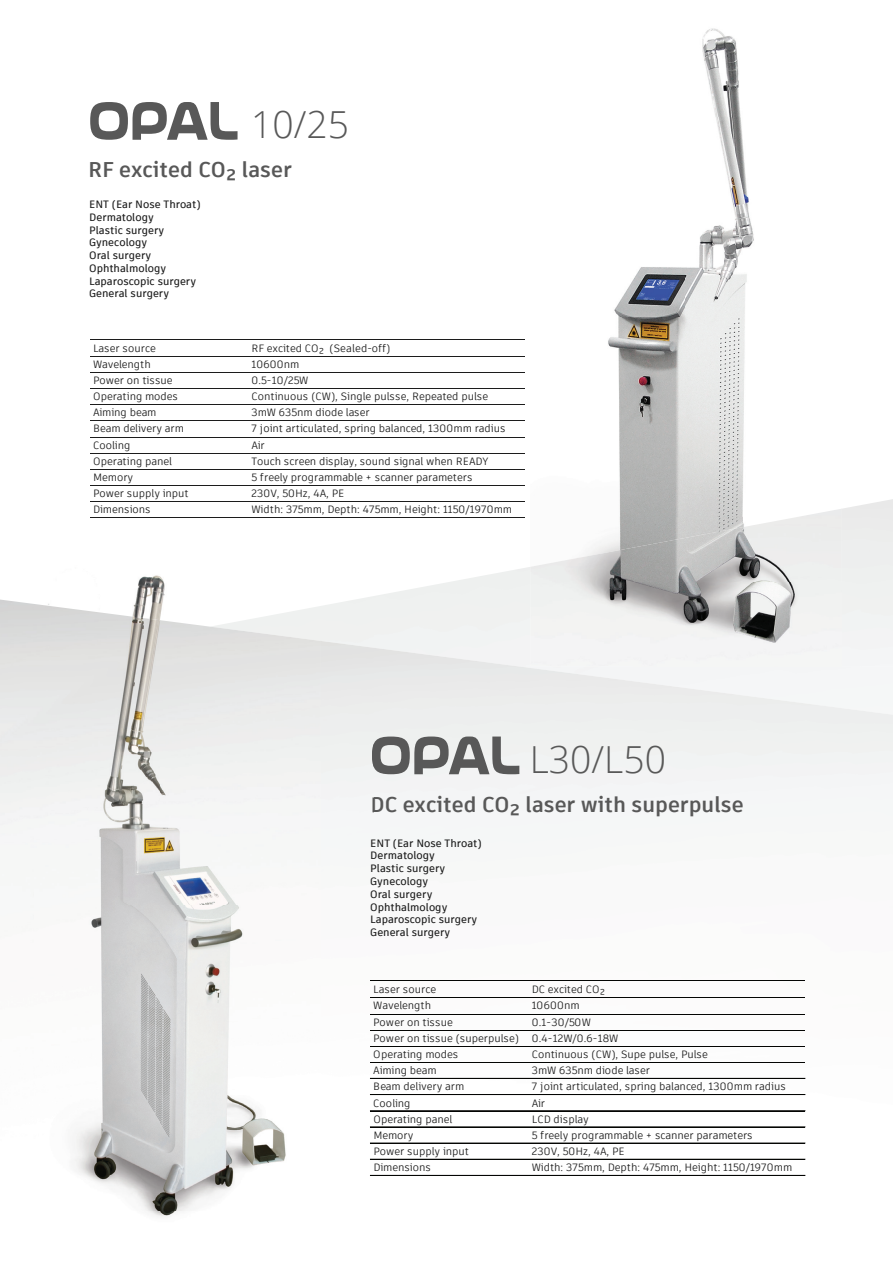
<style>
.page{position:relative;width:893px;height:1263px;background:#fff}
.page>*{position:absolute;margin:0;border:0;box-sizing:border-box;transform-origin:0 0}
.t1{font:300 37.35px "Open Sans";color:#585858}
.t2{font:700 21.3px "Artifakt Element";color:#585858}
.t3{font:500 10.65px/12.8px "Artifakt Element";color:#1c1c1c}
.t4{font:10.5px/16.2px "Artifakt Element";letter-spacing:-.005em;color:#1c1c1c}
.t5{font:10.5px "Artifakt Element";letter-spacing:.015em;color:#1c1c1c}
.t6{font:10.5px "Artifakt Element";letter-spacing:.03em;color:#1c1c1c}
</style>
<div class="page">
<img style="left:374px;top:648px;width:519px;height:528px">
<svg style="left:90px;top:102px;width:148px;height:38px"></svg>
<svg style="left:374px;top:736px;width:145px;height:38px"></svg>
<img style="left:136px;top:575px;width:29px;height:43px">
<img style="left:0;top:599px;width:160px;height:613px">
<img style="left:160px;top:620px;width:161px;height:592px">
<img style="left:321px;top:641px;width:53px;height:534px">
<img style="left:150px;top:1212px;width:25px;height:5px">
<img style="left:372px;top:743px;width:2px;height:24px">
<svg style="left:372px;top:796px;width:2px;height:17px"></svg>
<hr style="left:90px;top:339px;width:435px;height:1px;background:#1c1c1c">
<hr style="left:90px;top:356px;width:435px;height:1px;background:#1c1c1c">
<hr style="left:90px;top:372px;width:435px;height:1px;background:#1c1c1c">
<hr style="left:90px;top:388px;width:435px;height:1px;background:#1c1c1c">
<hr style="left:90px;top:404px;width:435px;height:1px;background:#1c1c1c">
<hr style="left:90px;top:420px;width:435px;height:1px;background:#1c1c1c">
<hr style="left:90px;top:437px;width:435px;height:1px;background:#1c1c1c">
<hr style="left:90px;top:453px;width:435px;height:1px;background:#1c1c1c">
<hr style="left:90px;top:469px;width:435px;height:1px;background:#1c1c1c">
<hr style="left:90px;top:485px;width:435px;height:1px;background:#1c1c1c">
<hr style="left:90px;top:501px;width:435px;height:1px;background:#1c1c1c">
<hr style="left:90px;top:517px;width:435px;height:1px;background:#1c1c1c">
<hr style="left:370px;top:981px;width:435px;height:1px;background:#040503">
<hr style="left:370px;top:997px;width:435px;height:1px;background:#040503">
<hr style="left:370px;top:1014px;width:435px;height:1px;background:#040503">
<hr style="left:370px;top:1030px;width:435px;height:1px;background:#040503">
<hr style="left:370px;top:1046px;width:435px;height:1px;background:#040503">
<hr style="left:370px;top:1062px;width:435px;height:1px;background:#040503">
<hr style="left:370px;top:1078px;width:435px;height:1px;background:#040503">
<hr style="left:370px;top:1094px;width:435px;height:1px;background:#040503">
<hr style="left:370px;top:1110px;width:435px;height:1px;background:#040503">
<hr style="left:370px;top:1111px;width:435px;height:1px;background:#040503">
<hr style="left:370px;top:1126px;width:435px;height:1px;background:#040503">
<hr style="left:370px;top:1127px;width:435px;height:1px;background:#040503">
<hr style="left:370px;top:1143px;width:435px;height:1px;background:#040503">
<hr style="left:370px;top:1159px;width:435px;height:1px;background:#040503">
<hr style="left:370px;top:1175px;width:435px;height:1px;background:#040503">
<img style="left:608px;top:28px;width:146px;height:489px">
<img style="left:598px;top:517px;width:36px;height:30px">
<img style="left:634px;top:509px;width:207px;height:157px">
<div style="left:841px;top:499px;width:52px;height:167px;background:#eff1f0"></div>
<img style="left:530px;top:547px;width:104px;height:119px">
<h1 class="t1" style="left:251px;top:99px;width:99px">10/25</h1>
<h2 class="t2" style="left:88px;top:155px;width:205px">RF excited CO₂ laser</h2>
<p class="t3" style="left:89px;top:198px;width:113px">ENT (Ear Nose Throat)<br>Dermatology<br>Plastic surgery<br>Gynecology<br>Oral surgery<br>Ophthalmology<br>Laparoscopic surgery<br>General surgery</p>
<p class="t4" style="left:93px;top:340px;width:64px">Laser source</p>
<p class="t4" style="left:251px;top:340px;width:140px">RF excited CO₂ (Sealed-off)</p>
<p class="t4" style="left:93px;top:356px;width:59px">Wavelength</p>
<p class="t6" style="left:251px;top:357px;width:49px">10600nm</p>
<p class="t4" style="left:93px;top:372px;width:81px">Power on tissue</p>
<p class="t4" style="left:251px;top:372px;width:59px">0.5-10/25W</p>
<p class="t4" style="left:93px;top:388px;width:86px">Operating modes</p>
<p class="t4" style="left:251px;top:388px;width:238px">Continuous (CW), Single pulsse, Repeated pulse</p>
<p class="t4" style="left:93px;top:404px;width:65px">Aiming beam</p>
<p class="t4" style="left:251px;top:404px;width:120px">3mW 635nm diode laser</p>
<p class="t4" style="left:93px;top:421px;width:92px">Beam delivery arm</p>
<p class="t4" style="left:251px;top:421px;width:255px">7 joint articulated, spring balanced, 1300mm radius</p>
<p class="t4" style="left:93px;top:437px;width:39px">Cooling</p>
<p class="t4" style="left:251px;top:437px;width:15px">Air</p>
<p class="t4" style="left:93px;top:453px;width:81px">Operating panel</p>
<p class="t4" style="left:251px;top:453px;width:238px">Touch screen display, sound signal when READY</p>
<p class="t4" style="left:93px;top:469px;width:42px">Memory</p>
<p class="t4" style="left:251px;top:469px;width:222px">5 freely programmable + scanner parameters</p>
<p class="t4" style="left:93px;top:485px;width:97px">Power supply input</p>
<p class="t5" style="left:251px;top:486px;width:94px">230V, 50Hz, 4A, PE</p>
<p class="t4" style="left:93px;top:501px;width:59px">Dimensions</p>
<p class="t4" style="left:251px;top:501px;width:262px">Width: 375mm, Depth: 475mm, Height: 1150/1970mm</p>
<h1 class="t1" style="left:530px;top:733px;width:138px">L30/L50</h1>
<h2 class="t2" style="left:370px;top:790px;width:375px">DC excited CO₂ laser with superpulse</h2>
<p class="t3" style="left:370px;top:837px;width:113px">ENT (Ear Nose Throat)<br>Dermatology<br>Plastic surgery<br>Gynecology<br>Oral surgery<br>Ophthalmology<br>Laparoscopic surgery<br>General surgery</p>
<p class="t4" style="left:373px;top:981px;width:64px">Laser source</p>
<p class="t4" style="left:532px;top:981px;width:75px">DC excited CO₂</p>
<p class="t4" style="left:373px;top:998px;width:59px">Wavelength</p>
<p class="t6" style="left:532px;top:998px;width:49px">10600nm</p>
<p class="t4" style="left:373px;top:1014px;width:81px">Power on tissue</p>
<p class="t4" style="left:373px;top:1014px;width:247px;text-indent:158px">0.1-30/50W<br>Power on tissue (superpulse) 0.4-12W/0.6-18W<br>Operating modes</p>
<p class="t4" style="left:532px;top:1046px;width:178px">Continuous (CW), Supe pulse, Pulse</p>
<p class="t4" style="left:373px;top:1062px;width:65px">Aiming beam</p>
<p class="t4" style="left:532px;top:1062px;width:120px">3mW 635nm diode laser</p>
<p class="t4" style="left:373px;top:1078px;width:92px">Beam delivery arm</p>
<p class="t4" style="left:532px;top:1078px;width:255px">7 joint articulated, spring balanced, 1300mm radius</p>
<p class="t4" style="left:373px;top:1095px;width:39px">Cooling</p>
<p class="t4" style="left:532px;top:1095px;width:15px">Air</p>
<p class="t4" style="left:373px;top:1111px;width:81px">Operating panel</p>
<p class="t4" style="left:532px;top:1111px;width:59px">LCD display</p>
<p class="t4" style="left:373px;top:1127px;width:42px">Memory</p>
<p class="t4" style="left:532px;top:1127px;width:222px">5 freely programmable + scanner parameters</p>
<p class="t4" style="left:373px;top:1143px;width:97px">Power supply input</p>
<p class="t5" style="left:532px;top:1144px;width:94px">230V, 50Hz, 4A, PE</p>
<p class="t4" style="left:373px;top:1159px;width:59px">Dimensions</p>
<p class="t4" style="left:532px;top:1159px;width:262px">Width: 375mm, Depth: 475mm, Height: 1150/1970mm</p>
</div>
